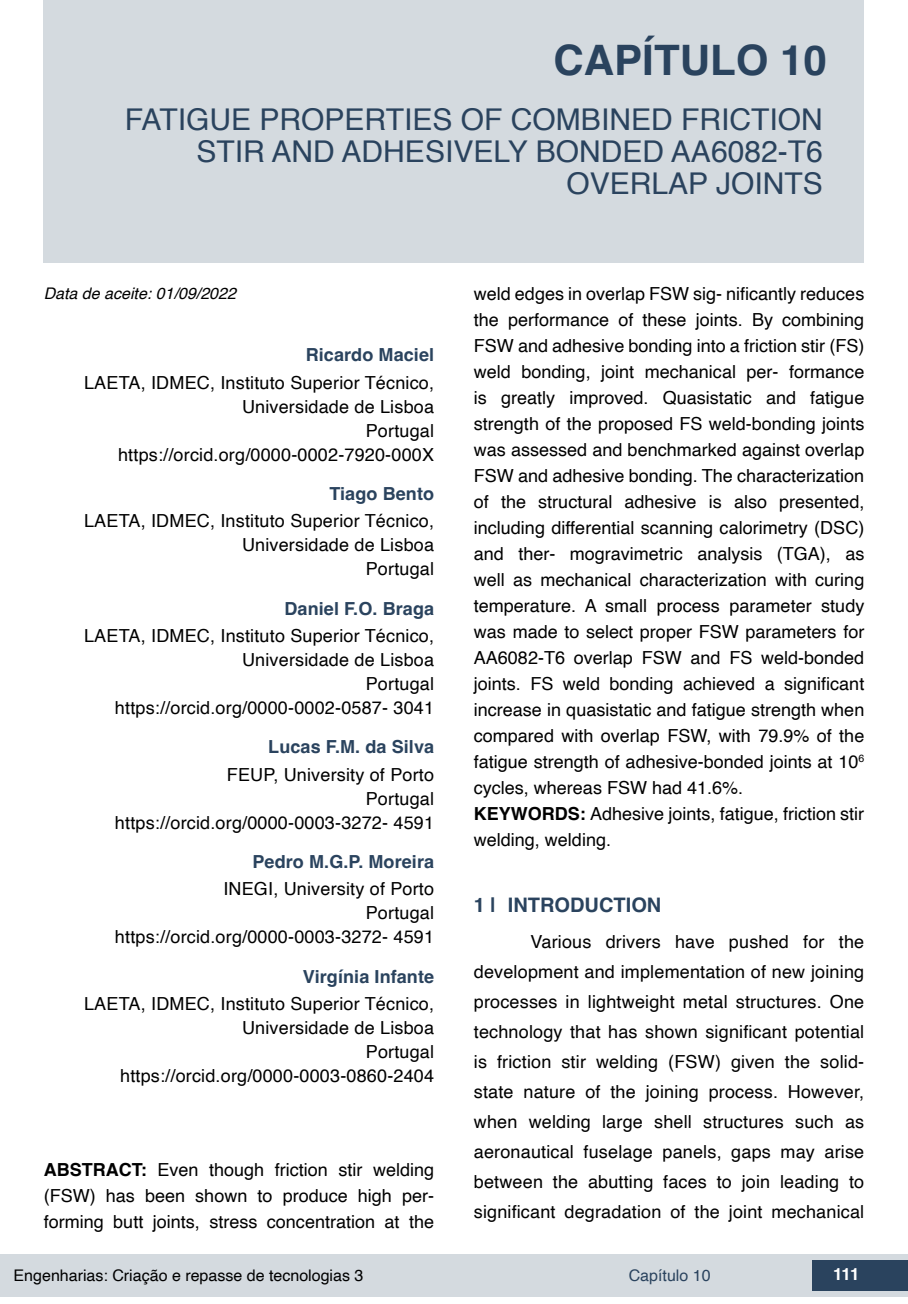
<style>
.page{position:relative;width:908px;height:1304px;background:#fff}
.page>*{position:absolute;margin:0;border:0;box-sizing:border-box;transform-origin:0 0}
.t1{font:700 42px "Helvetica";color:#2a435e}
.t2{font:30px/32px "Helvetica";color:#2a435e;text-align:right}
.t3{font:700 20px "Helvetica";color:#2a435e}
.t4{font:18px/26px "Helvetica";color:#000;text-align:right}
.t5{font:700 18px "Helvetica";letter-spacing:.005em;color:#2a435e}
.t6{font:700 16.8px "Helvetica";color:#fff}
.t7{font:16px "Helvetica";color:#000}
.t8{font:italic 16px "Helvetica";color:#000}
.t9{font:16px "Helvetica";color:#2a435e}
.s1{font-weight:700}
</style>
<div class="page">
<div style="left:0;top:1254px;width:906px;height:43px;background:#d4dadf"></div>
<div style="left:812px;top:1261px;width:95px;height:30px;background:#2a435e"></div>
<div style="left:44px;top:0;width:819px;height:263px;background:#d4dadf"></div>
<h1 class="t1" style="left:553px;top:35px;width:275px">CAPÍTULO 10</h1>
<h2 class="t2" style="left:125px;top:104px;width:699px">FATIGUE PROPERTIES OF COMBINED FRICTION<br>STIR AND ADHESIVELY BONDED AA6082-T6<br>OVERLAP JOINTS</h2>
<p class="t8" style="left:44px;top:280px;width:194px">Data de aceite: 01/09/2022</p>
<p class="t5" style="left:305px;top:344px;width:130px">Ricardo Maciel</p>
<p class="t4" style="left:84px;top:371px;width:351px;line-height:24px">LAETA, IDMEC, Instituto Superior Técnico,<br>Universidade de Lisboa<br>Portugal https://orcid.org/0000-0002-7920-000X</p>
<p class="t5" style="left:329px;top:483px;width:106px">Tiago Bento</p>
<p class="t4" style="left:84px;top:510px;width:351px;line-height:24px">LAETA, IDMEC, Instituto Superior Técnico,<br>Universidade de Lisboa<br>Portugal</p>
<p class="t5" style="left:284px;top:597px;width:151px">Daniel F.O. Braga</p>
<p class="t4" style="left:84px;top:624px;width:351px;line-height:24px">LAETA, IDMEC, Instituto Superior Técnico,<br>Universidade de Lisboa<br>Portugal<br>https://orcid.org/0000-0002-0587- 3041</p>
<p class="t5" style="left:268px;top:736px;width:167px">Lucas F.M. da Silva</p>
<p class="t4" style="left:115px;top:763px;width:320px;line-height:24px">FEUP, University of Porto<br>Portugal https://orcid.org/0000-0003-3272- 4591</p>
<p class="t5" style="left:252px;top:851px;width:183px">Pedro M.G.P. Moreira</p>
<p class="t4" style="left:115px;top:878px;width:320px;line-height:24px">INEGI, University of Porto<br>Portugal https://orcid.org/0000-0003-3272- 4591</p>
<p class="t5" style="left:303px;top:965px;width:133px">Virgínia Infante</p>
<p class="t4" style="left:84px;top:992px;width:351px;line-height:24px">LAETA, IDMEC, Instituto Superior Técnico,<br>Universidade de Lisboa<br>Portugal https://orcid.org/0000-0003-0860-2404</p>
<p class="t4" style="left:44px;top:1157px;width:392px;text-align:justify"><span class="s1">ABSTRACT:</span> Even though friction stir welding (FSW) has been shown to produce high per&shy;forming butt joints, stress concentration at the</p>
<p class="t4" style="left:473px;top:281px;width:392px;text-align:left">weld edges in overlap FSW sig- nificantly reduces the performance of these joints. By combining FSW and adhesive bonding into a friction stir (FS) weld bonding, joint mechanical per- formance is greatly improved. Quasistatic and fatigue strength of the proposed FS weld-bonding joints was assessed and benchmarked against overlap FSW and adhesive bonding. The characterization of the structural adhesive is also presented, including differential scanning calorimetry (DSC) and ther- mogravimetric analysis (TGA), as well as mechanical characterization with curing temperature. A small process parameter study was made to select proper FSW parameters for AA6082-T6 overlap FSW and FS weld-bonded joints. FS weld bonding achieved a significant increase in quasistatic and fatigue strength when compared with overlap FSW, with 79.9% of the fatigue strength of adhesive-bonded joints at 10<sup>6 </sup>cycles, whereas FSW had 41.6%.<br><span class="s1">KEYWORDS:</span> Adhesive joints, fatigue, friction stir welding, welding.</p>
<p class="t3" style="left:473px;top:893px;width:189px">1 | INTRODUCTION</p>
<p class="t4" style="left:473px;top:927px;width:392px;line-height:30px;text-align:justify;text-indent:57px">Various drivers have pushed for the development and implementation of new joining processes in lightweight metal structures. One technology that has shown significant potential is friction stir welding (FSW) given the solid&shy;state nature of the joining process. However, when welding large shell structures such as aeronautical fuselage panels, gaps may arise between the abutting faces to join leading to significant degradation of the joint mechanical</p>
<p class="t7" style="left:14px;top:1263px;width:351px">Engenharias: Criação e repasse de tecnologias 3</p>
<p class="t9" style="left:628px;top:1263px;width:83px">Capítulo 10</p>
<p class="t6" style="left:832px;top:1264px;width:28px">111</p>
</div>
